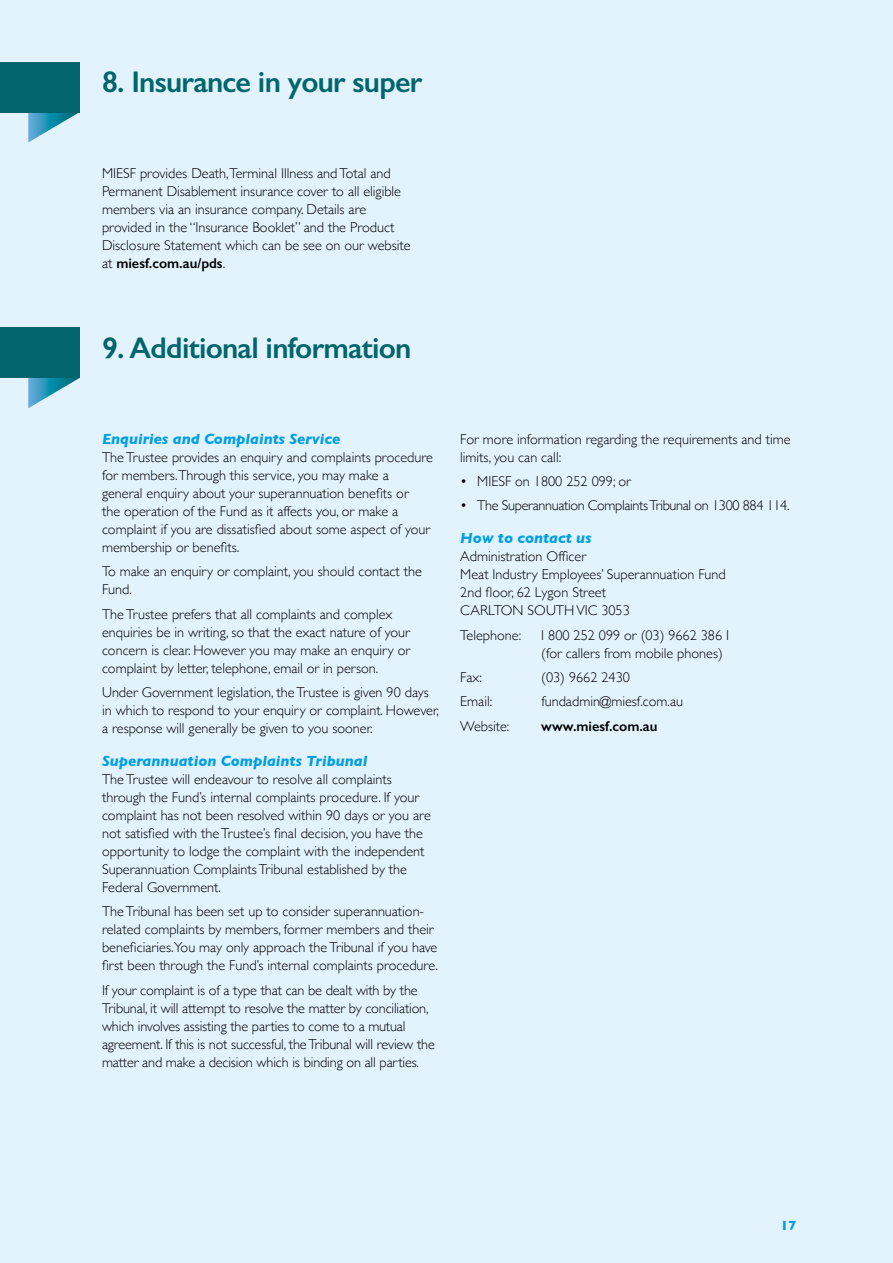
<style>
.page{position:relative;width:893px;height:1263px;background:#e2f3fd}
.page>*{position:absolute;margin:0;border:0;box-sizing:border-box;transform-origin:0 0}
.t1{font:600 30px "Gill Sans";letter-spacing:-.025em;color:#00656c}
.t2{font:italic 700 15px "Gill Sans";color:#009fe3}
.t3{font:300 14.25px/18px "Gill Sans";color:#000}
.t4{font:300 14.25px "Gill Sans";letter-spacing:-.025em;color:#000}
.t5{font:600 14.25px "Gill Sans";color:#000}
.t6{font:700 13.5px "Gill Sans";color:#009fe3}
.s1{font-weight:600}
</style>
<div class="page">
<svg style="left:28px;top:112px;width:51px;height:30px"></svg>
<div style="left:0;top:62px;width:79px;height:50px;background:#00656c"></div>
<svg style="left:28px;top:378px;width:51px;height:30px"></svg>
<div style="left:0;top:327px;width:79px;height:51px;background:#00656c"></div>
<h1 class="t1" style="left:102px;top:64px;width:322px">8. Insurance in your super</h1>
<p class="t3" style="left:102px;top:163px;width:310px">MIESF provides Death,Terminal Illness and Total and Permanent Disablement insurance cover to all eligible members via an insurance company. Details are provided in the “Insurance Booklet” and the Product Disclosure Statement which can be see on our website at <span class="s1">miesf.com.au/pds</span>.</p>
<h1 class="t1" style="left:102px;top:329px;width:311px">9. Additional information</h1>
<p class="t2" style="left:102px;top:430px;width:240px">Enquiries and Complaints Service</p>
<p class="t3" style="left:102px;top:448px;width:332px">The Trustee provides an enquiry and complaints procedure for members.Through this service, you may make a<br>general enquiry about your superannuation benefits or<br>the operation of the Fund as it affects you, or make a complaint if you are dissatisfied about some aspect of your membership or benefits.</p>
<p class="t3" style="left:102px;top:562px;width:321px">To make an enquiry or complaint, you should contact the<br>Fund.</p>
<p class="t3" style="left:102px;top:604px;width:310px">The Trustee prefers that all complaints and complex enquiries be in writing, so that the exact nature of your concern is clear. However you may make an enquiry or complaint by letter, telephone, email or in person.</p>
<p class="t3" style="left:102px;top:683px;width:339px">Under Government legislation, the Trustee is given 90 days in which to respond to your enquiry or complaint. However, a response will generally be given to you sooner.</p>
<p class="t2" style="left:102px;top:752px;width:267px">Superannuation Complaints Tribunal</p>
<p class="t3" style="left:102px;top:770px;width:330px">The Trustee will endeavour to resolve all complaints through the Fund’s internal complaints procedure. If your complaint has not been resolved within 90 days or you are not satisfied with theTrustee’s final decision, you have the opportunity to lodge the complaint with the independent Superannuation Complaints Tribunal established by the Federal Government.</p>
<p class="t3" style="left:102px;top:902px;width:338px">The Tribunal has been set up to consider superannuation&shy;related complaints by members, former members and their beneficiaries.You may only approach theTribunal if you have first been through the Fund’s internal complaints procedure.</p>
<p class="t3" style="left:102px;top:980px;width:334px">If your complaint is of a type that can be dealt with by the Tribunal, it will attempt to resolve the matter by conciliation, which involves assisting the parties to come to a mutual agreement. If this is not successful, the Tribunal will review the matter and make a decision which is binding on all parties.</p>
<p class="t3" style="left:460px;top:429px;width:332px">For more information regarding the requirements and time limits, you can call:</p>
<p class="t3" style="left:460px;top:472px;width:172px">• MIESF on 1800 252 099; or</p>
<p class="t4" style="left:460px;top:494px;width:331px">• The Superannuation Complaints Tribunal on 1300 884 114.</p>
<p class="t2" style="left:460px;top:529px;width:133px">How to contact us</p>
<p class="t3" style="left:460px;top:547px;width:267px">Administration Officer<br>Meat Industry Employees’ Superannuation Fund<br>2nd floor, 62 Lygon Street<br>CARLTON SOUTH VIC 3053</p>
<p class="t3" style="left:460px;top:625px;width:62px">Telephone:</p>
<p class="t3" style="left:541px;top:625px;width:189px">I 800 252 099 or (03) 9662 386 I (for callers from mobile phones)</p>
<p class="t3" style="left:460px;top:668px;width:23px">Fax:</p>
<p class="t3" style="left:541px;top:668px;width:90px">(03) 9662 2430</p>
<p class="t3" style="left:460px;top:692px;width:33px">Email:</p>
<p class="t3" style="left:541px;top:692px;width:143px">fundadmin@miesf.com.au</p>
<p class="t3" style="left:460px;top:716px;width:51px">Website:</p>
<p class="t5" style="left:541px;top:717px;width:118px">www.miesf.com.au</p>
<p class="t6" style="left:780px;top:1214px;width:18px">17</p>
</div>
